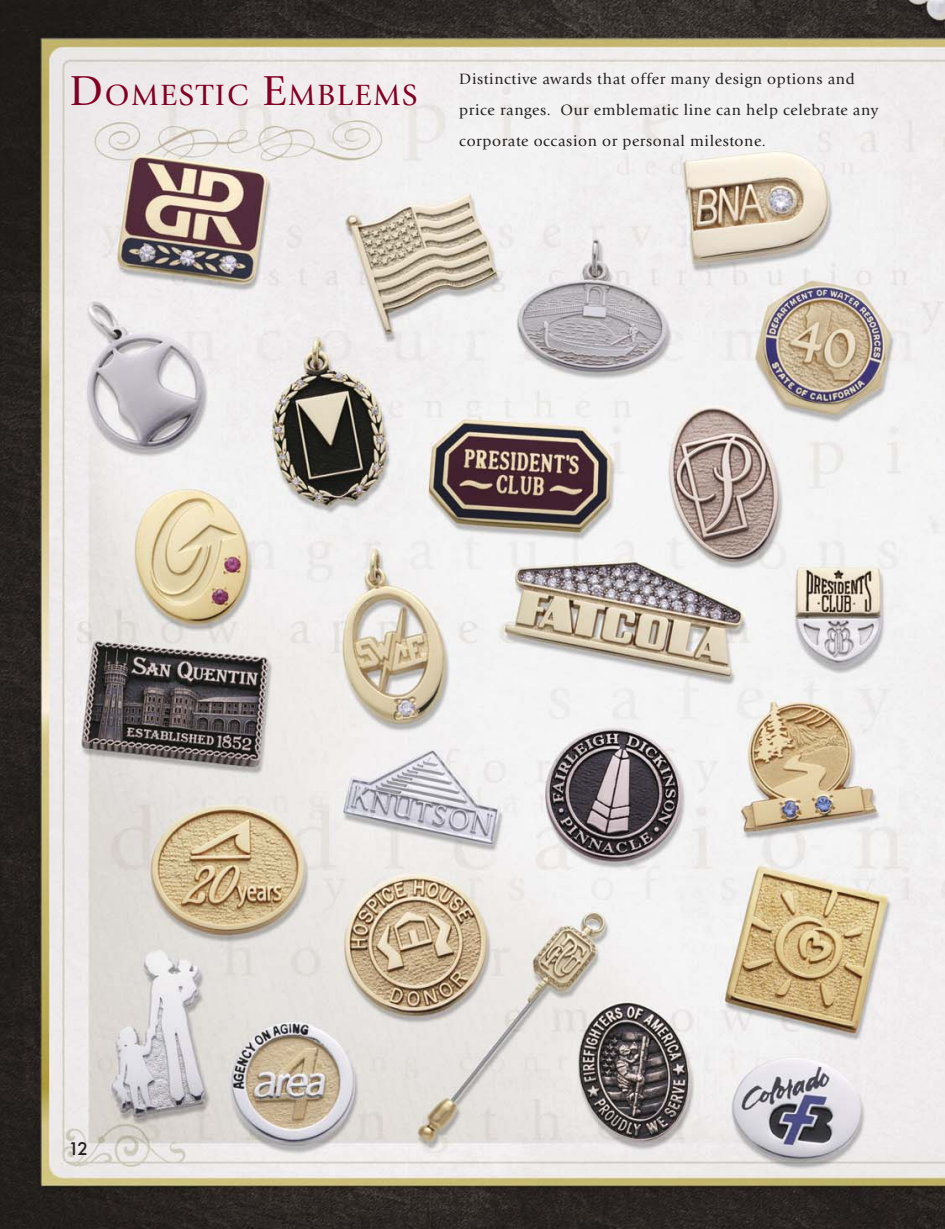
<style>
.page{position:relative;width:945px;height:1229px;background:#fff}
.page>*{position:absolute;margin:0;border:0;box-sizing:border-box;transform-origin:0 0}
.t1{font:30.28px "Giovanni ITC";letter-spacing:.055em;color:#820024}
.t2{font:500 16.97px "Futura";color:#231f20}
.t3{font:15.4px/30.8px "Giovanni ITC";letter-spacing:.04em;color:#231f20}
.s1{font-size:43.23px}
</style>
<div class="page">
<img style="left:0;top:0;width:945px;height:1228px">
<h1 class="t1" style="left:69px;top:83px;width:350px"><span class="s1">D</span>OMESTIC <span class="s1">E</span>MBLEMS</h1>
<p class="t3" style="left:459px;top:65px;width:421px">Distinctive awards that offer many design options and price ranges. Our emblematic line can help celebrate any corporate occasion or personal milestone.</p>
<p class="t2" style="left:68px;top:1137px;width:21px">12</p>
</div>
